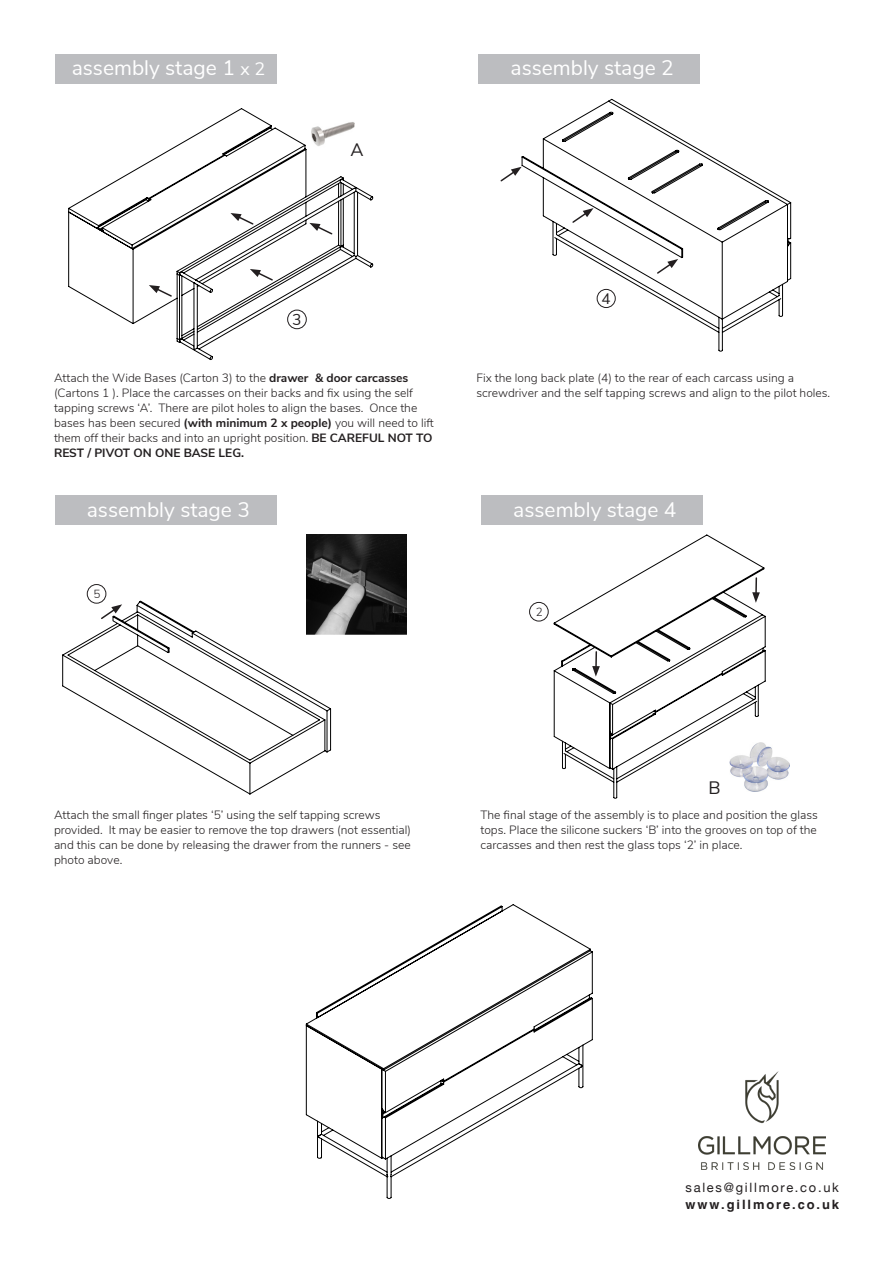
<style>
.page{position:relative;width:893px;height:1263px;background:#fff}
.page>*{position:absolute;margin:0;border:0;box-sizing:border-box;transform-origin:0 0}
.t1{font:21px "Nunito Sans";color:#fff}
.t2{font:18px "Nunito Sans";color:#231f20}
.t3{font:15.6px "Nunito Sans";color:#231f20}
.t4{font:15.15px "Nunito Sans";color:#231f20}
.t5{font:12.9px "Helvetica Neue";letter-spacing:.135em;color:#231f20}
.t6{font:700 12.9px "Helvetica";letter-spacing:.15em;color:#231f20}
.t7{font:300 12px/15px "Nunito Sans";color:#231f20}
.t8{font:300 11.7px "Nunito Sans";color:#231f20}
.s1{font-size:18px}
.s2{font-weight:700}
</style>
<div class="page">
<div style="left:55px;top:54px;width:221px;height:29px;background:#bcbdc0"></div>
<svg style="left:68px;top:108px;width:305px;height:252px"></svg>
<svg style="left:521px;top:99px;width:270px;height:253px"></svg>
<svg style="left:149px;top:285px;width:24px;height:13px"></svg>
<svg style="left:230px;top:213px;width:25px;height:13px"></svg>
<svg style="left:309px;top:223px;width:25px;height:13px"></svg>
<svg style="left:500px;top:167px;width:22px;height:16px"></svg>
<svg style="left:571px;top:208px;width:23px;height:16px"></svg>
<svg style="left:656px;top:259px;width:22px;height:16px"></svg>
<svg style="left:250px;top:269px;width:24px;height:13px"></svg>
<div style="left:479px;top:54px;width:221px;height:29px;background:#bcbdc0"></div>
<div style="left:597px;top:289px;width:19px;height:19px;border:1px solid #231f20;border-radius:50%"></div>
<svg style="left:62px;top:600px;width:269px;height:195px"></svg>
<svg style="left:554px;top:534px;width:212px;height:264px"></svg>
<svg style="left:100px;top:604px;width:22px;height:16px"></svg>
<svg style="left:592px;top:652px;width:8px;height:25px"></svg>
<svg style="left:752px;top:578px;width:8px;height:25px"></svg>
<div style="left:55px;top:496px;width:221px;height:29px;background:#bcbdc0"></div>
<div style="left:481px;top:496px;width:222px;height:29px;background:#bcbdc0"></div>
<img style="left:306px;top:535px;width:100px;height:100px">
<div style="left:87px;top:584px;width:19px;height:19px;border:1px solid #231f20;border-radius:50%"></div>
<div style="left:529px;top:602px;width:20px;height:19px;border:1px solid #231f20;border-radius:50%"></div>
<img style="left:730px;top:743px;width:60px;height:48px">
<svg style="left:306px;top:904px;width:287px;height:295px"></svg>
<img style="left:699px;top:1072px;width:127px;height:97px">
<p class="t1" style="left:72px;top:53px;width:195px">assembly stage 1 <span class="s1">x 2</span></p>
<p class="t2" style="left:350px;top:136px;width:15px">A</p>
<p class="t1" style="left:511px;top:53px;width:165px">assembly stage 2</p>
<p class="t3" style="left:292px;top:308px;width:11px">3</p>
<p class="t7" style="left:54px;top:370px;width:381px">Attach the Wide Bases (Carton 3) to the <span class="s2">drawer &amp; door carcasses </span>(Cartons 1 ). Place the carcasses on their backs and fix using the self tapping screws ‘A’. There are pilot holes to align the bases. Once the bases has been secured <span class="s2">(with minimum 2 x people)</span> you will need to lift them off their backs and into an upright position. <span class="s2">BE CAREFUL NOT TO REST / PIVOT ON ONE BASE LEG.</span></p>
<p class="t4" style="left:602px;top:288px;width:11px">4</p>
<p class="t7" style="left:476px;top:370px;width:355px">Fix the long back plate (4) to the rear of each carcass using a screwdriver and the self tapping screws and align to the pilot holes.</p>
<p class="t1" style="left:87px;top:494px;width:165px">assembly stage 3</p>
<p class="t1" style="left:513px;top:494px;width:165px">assembly stage 4</p>
<p class="t8" style="left:94px;top:586px;width:9px">5</p>
<p class="t8" style="left:536px;top:603px;width:9px">2</p>
<p class="t2" style="left:708px;top:775px;width:14px">B</p>
<p class="t7" style="left:54px;top:807px;width:358px">Attach the small finger plates ‘5’ using the self tapping screws provided. It may be easier to remove the top drawers (not essential) and this can be done by releasing the drawer from the runners - see photo above.</p>
<p class="t7" style="left:480px;top:807px;width:339px;text-align:justify">The final stage of the assembly is to place and position the glass tops. Place the silicone suckers ‘B’ into the grooves on top of the carcasses and then rest the glass tops ‘2’ in place.</p>
<p class="t5" style="left:685px;top:1180px;width:155px">sales@gillmore.co.uk</p>
<p class="t6" style="left:685px;top:1196px;width:155px">www.gillmore.co.uk</p>
</div>
